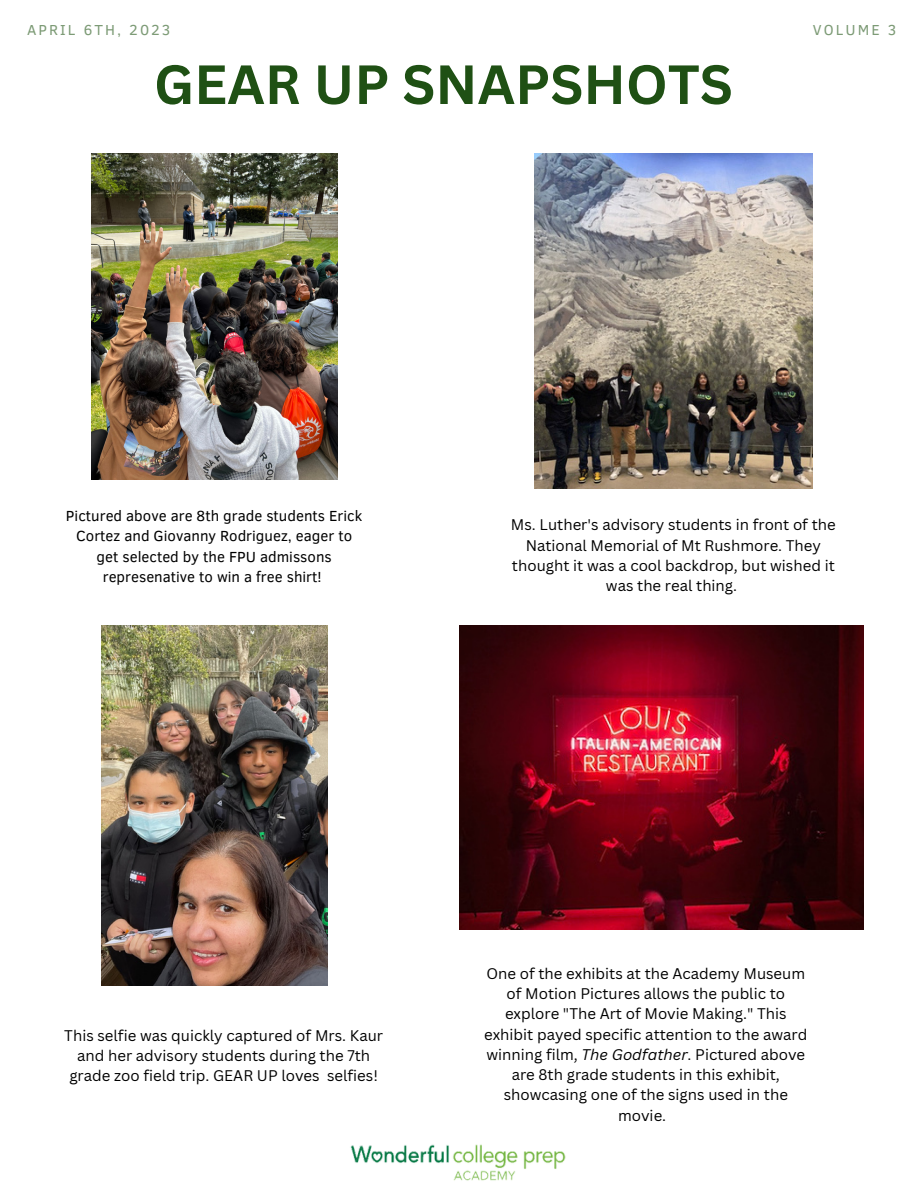
<style>
.page{position:relative;width:918px;height:1188px;background:#fff}
.page>*{position:absolute;margin:0;border:0;box-sizing:border-box;transform-origin:0 0}
.t1{font:700 54px "Canva Sans";color:#1f5014}
.t2{font:15px/20.2px "Canva Sans";color:#000;text-align:center}
.t3{font:15px/20.2px "Clear Sans";color:#000;text-align:center}
.t4{font:14.85px "Clear Sans";letter-spacing:.14em;color:#7d9b76}
.s1{font-style:italic}
</style>
<div class="page">
<img style="left:92px;top:153px;width:245px;height:327px">
<img style="left:534px;top:153px;width:278px;height:336px">
<img style="left:101px;top:626px;width:227px;height:360px">
<img style="left:459px;top:626px;width:405px;height:304px">
<img style="left:350px;top:1144px;width:216px;height:37px">
<p class="t4" style="left:27px;top:19px;width:145px">APRIL 6TH, 2023</p>
<p class="t4" style="left:813px;top:19px;width:85px">VOLUME 3</p>
<h1 class="t1" style="left:154px;top:46px;width:580px">GEAR UP SNAPSHOTS</h1>
<p class="t3" style="left:66px;top:505px;width:298px">Pictured above are 8th grade students Erick Cortez and Giovanny Rodriguez, eager to get selected by the FPU admissons represenative to win a free shirt!</p>
<p class="t2" style="left:511px;top:514px;width:326px">Ms. Luther's advisory students in front of the National Memorial of Mt Rushmore. They thought it was a cool backdrop, but wished it was the real thing.</p>
<p class="t2" style="left:64px;top:1025px;width:320px">This selfie was quickly captured of Mrs. Kaur and her advisory students during the 7th grade zoo field trip. GEAR UP loves selfies!</p>
<p class="t2" style="left:484px;top:963px;width:325px">One of the exhibits at the Academy Museum of Motion Pictures allows the public to explore "The Art of Movie Making." This exhibit payed specific attention to the award winning film, <span class="s1">The Godfather</span>. Pictured above are 8th grade students in this exhibit, showcasing one of the signs used in the movie.</p>
</div>
